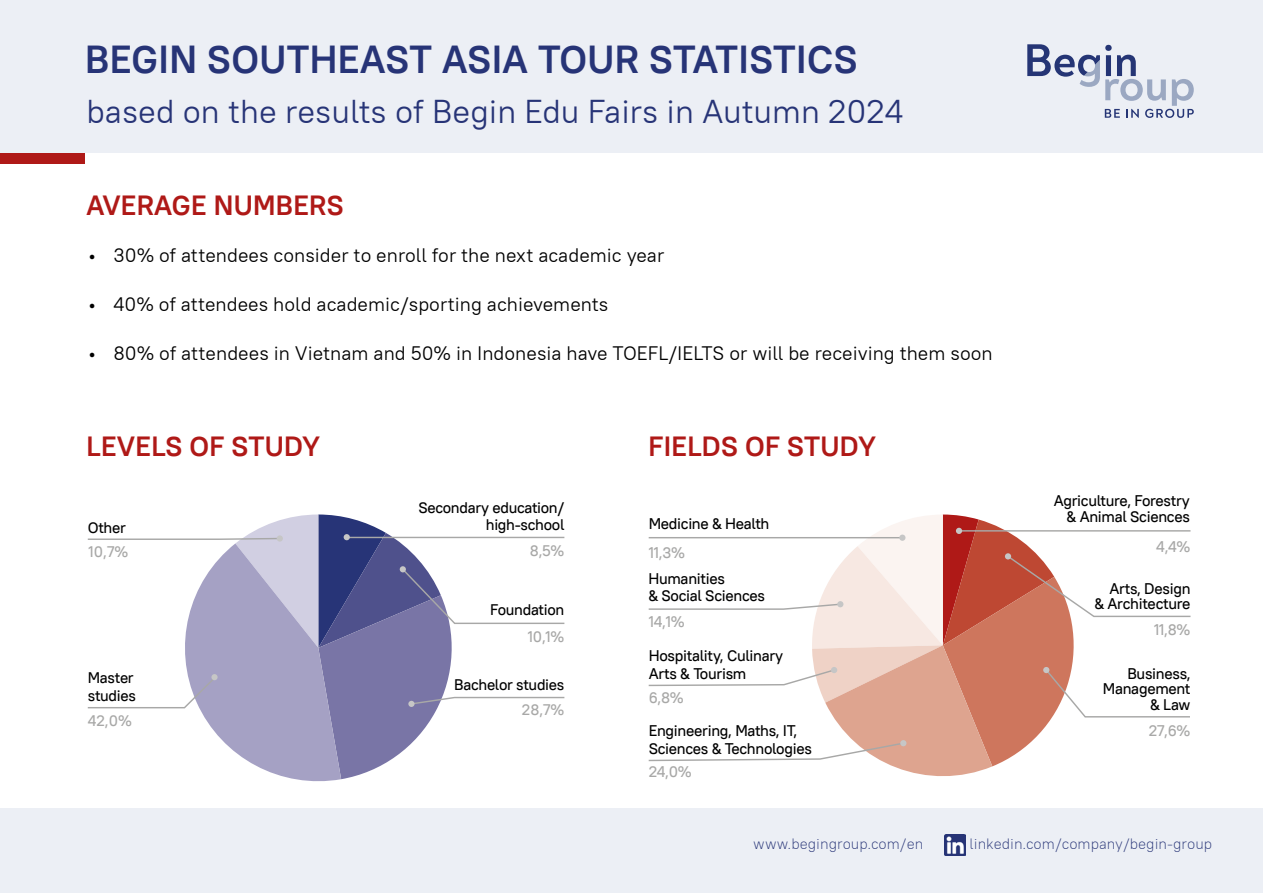
<style>
.page{position:relative;width:1263px;height:893px;background:#fff}
.page>*{position:absolute;margin:0;border:0;box-sizing:border-box;transform-origin:0 0}
.t1{font:700 39px "PT Root UI";letter-spacing:.01em;color:#273477}
.t2{font:33px "PT Root UI";color:#273477}
.t3{font:700 27.75px "PT Root UI";letter-spacing:.01em;color:#af1917}
.t4{font:19.5px "PT Root UI";color:#000}
.t5{font:500 15.45px/15.5px "PT Root UI";letter-spacing:-.02em;color:#000}
.t6{font:500 15.45px "PT Root UI";letter-spacing:-.02em;color:#a8a8a7}
.t7{font:500 15.3px/17.2px "PT Root UI";letter-spacing:-.02em;color:#000}
.t8{font:500 15.3px "PT Root UI";color:#a8a8a7}
.t9{font:300 15px "PT Root UI";color:#273477}
</style>
<div class="page">
<div style="left:0;top:0;width:1263px;height:153px;background:#eceff5"></div>
<div style="left:0;top:153px;width:85px;height:11px;background:#af1917"></div>
<div style="left:0;top:808px;width:1263px;height:85px;background:#eceff5"></div>
<img style="left:944px;top:835px;width:21px;height:20px">
<svg style="left:87px;top:514px;width:478px;height:268px"></svg>
<div style="left:408px;top:701px;width:7px;height:6px;background:#c6c6c6;border-radius:50%"></div>
<svg style="left:648px;top:514px;width:543px;height:262px"></svg>
<svg style="left:1027px;top:44px;width:167px;height:74px"></svg>
<h1 class="t1" style="left:85px;top:34px;width:774px">BEGIN SOUTHEAST ASIA TOUR STATISTICS</h1>
<h2 class="t2" style="left:86px;top:90px;width:818px">based on the results of Begin Edu Fairs in Autumn 2024</h2>
<h3 class="t3" style="left:87px;top:187px;width:258px">AVERAGE NUMBERS</h3>
<p class="t4" style="left:88px;top:242px;width:578px">• 30% of attendees consider to enroll for the next academic year</p>
<p class="t4" style="left:88px;top:292px;width:522px">• 40% of attendees hold academic/sporting achievements</p>
<p class="t4" style="left:88px;top:341px;width:906px">• 80% of attendees in Vietnam and 50% in Indonesia have TOEFL/IELTS or will be receiving them soon</p>
<h3 class="t3" style="left:87px;top:429px;width:235px">LEVELS OF STUDY</h3>
<h3 class="t3" style="left:648px;top:429px;width:229px">FIELDS OF STUDY</h3>
<p class="t7" style="left:88px;top:519px;width:40px">Other</p>
<p class="t8" style="left:89px;top:542px;width:41px">10,7%</p>
<p class="t7" style="left:418px;top:498px;width:148px;text-align:right">Secondary education/ high-school</p>
<p class="t8" style="left:530px;top:540px;width:36px">8,5%</p>
<p class="t5" style="left:649px;top:515px;width:122px">Medicine &amp; Health</p>
<p class="t6" style="left:649px;top:542px;width:38px">11,3%</p>
<p class="t5" style="left:1054px;top:493px;width:138px;text-align:right">Agriculture, Forestry &amp; Animal Sciences</p>
<p class="t6" style="left:1156px;top:536px;width:36px">4,4%</p>
<p class="t7" style="left:490px;top:601px;width:76px">Foundation</p>
<p class="t8" style="left:528px;top:627px;width:38px">10,1%</p>
<p class="t5" style="left:648px;top:569px;width:118px;line-height:17.4px">Humanities<br>&amp; Social Sciences</p>
<p class="t6" style="left:649px;top:612px;width:38px">14,1%</p>
<p class="t5" style="left:1094px;top:580px;width:98px;text-align:right">Arts, Design<br>&amp; Architecture</p>
<p class="t6" style="left:1154px;top:619px;width:38px">11,8%</p>
<p class="t7" style="left:88px;top:669px;width:50px">Master studies</p>
<p class="t8" style="left:88px;top:711px;width:46px">42,0%</p>
<p class="t7" style="left:454px;top:676px;width:112px">Bachelor studies</p>
<p class="t8" style="left:522px;top:700px;width:44px">28,7%</p>
<p class="t5" style="left:649px;top:647px;width:136px;line-height:17.4px">Hospitality, Culinary<br>Arts &amp; Tourism</p>
<p class="t6" style="left:649px;top:687px;width:37px">6,8%</p>
<p class="t5" style="left:649px;top:722px;width:165px;line-height:17.4px">Engineering, Maths, IT,<br>Sciences &amp; Technologies</p>
<p class="t5" style="left:1103px;top:665px;width:89px;text-align:right">Business,<br>Management &amp; Law</p>
<p class="t6" style="left:1149px;top:721px;width:43px">27,6%</p>
<p class="t6" style="left:649px;top:761px;width:45px">24,0%</p>
<p class="t9" style="left:753px;top:834px;width:172px">www.begingroup.com/en</p>
<p class="t9" style="left:969px;top:834px;width:244px">linkedin.com/company/begin-group</p>
</div>
